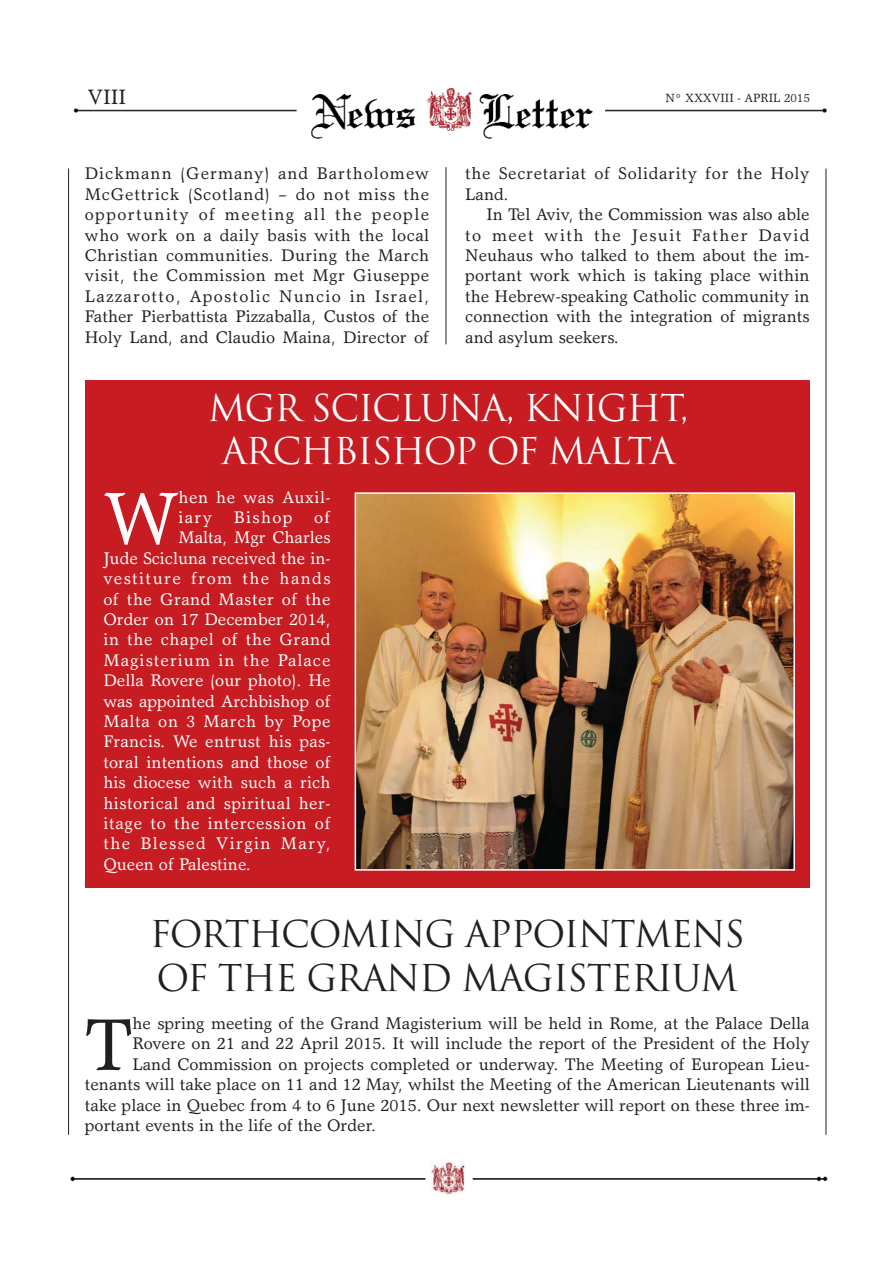
<style>
.page{position:relative;width:893px;height:1263px;background:#fff}
.page>*{position:absolute;margin:0;border:0;box-sizing:border-box;transform-origin:0 0}
.t1{font:73.65px "Garth Graphic";color:#fff}
.t2{font:73.65px "Garth Graphic";color:#231f20}
.t3{font:36px/43.5px "Trajan";letter-spacing:-.035em;color:#231f20}
.t4{font:36px/43.5px "Trajan";letter-spacing:-.035em;color:#fff;text-align:center}
.t5{font:21px "Garth Graphic";color:#231f20}
.t6{font:16.95px/20.4px "Garth Graphic";color:#231f20;text-align:justify}
.t7{font:16.95px "Garth Graphic";letter-spacing:.015em;color:#fff}
.t8{font:16.95px "Garth Graphic";letter-spacing:.04em;color:#fff}
.t9{font:16.95px "Garth Graphic";letter-spacing:.08em;color:#fff}
.t10{font:16.95px/20.4px "Garth Graphic";letter-spacing:.04em;color:#231f20}
.t11{font:16.95px/20.4px "Garth Graphic";letter-spacing:.035em;color:#fff}
.t12{font:16.95px "Garth Graphic";letter-spacing:.06em;color:#fff}
.t13{font:12px "Garth Graphic";color:#231f20}
</style>
<div class="page">
<div style="left:85px;top:380px;width:725px;height:507px;background:#c61c22"></div>
<hr style="left:68px;top:169px;width:1px;height:966px;background:#231f20">
<hr style="left:826px;top:169px;width:1px;height:966px;background:#231f20">
<img style="left:70px;top:1167px;width:758px;height:20px">
<img style="left:431px;top:1161px;width:35px;height:33px">
<img style="left:73px;top:87px;width:754px;height:52px">
<hr style="left:446px;top:167px;width:1px;height:177px;background:#231f20">
<img style="left:358px;top:495px;width:434px;height:373px">
<div style="left:355px;top:492px;width:440px;height:379px;border:2px solid #fff"></div>
<p class="t5" style="left:88px;top:89px;width:40px">VIII</p>
<p class="t13" style="left:666px;top:93px;width:146px">N° XXXVIII - APRIL 2015</p>
<p class="t6" style="left:85px;top:165px;width:346px">Dickmann (Germany) and Bartholomew McGettrick (Scotland) – do not miss the opportunity of meeting all the people who work on a daily basis with the local Christian communities. During the March visit, the Commission met Mgr Giuseppe Lazzarotto, Apostolic Nuncio in Israel, Father Pierbattista Pizzaballa, Custos of the Holy Land, and Claudio Maina, Director of</p>
<p class="t10" style="left:465px;top:165px;width:346px">the Secretariat of Solidarity for the Holy<br>Land.</p>
<p class="t6" style="left:465px;top:206px;width:346px;text-indent:21px">In Tel Aviv, the Commission was also able to meet with the Jesuit Father David Neuhaus who talked to them about the im&shy;portant work which is taking place within the Hebrew-speaking Catholic community in connection with the integration of migrants and asylum seekers.</p>
<h2 class="t4" style="left:208px;top:386px;width:482px">MGR SCICLUNA, KNIGHT,<br>ARCHBISHOP OF MALTA</h2>
<h1 class="t1" style="left:103px;top:490px;width:77px">W</h1>
<p class="t11" style="left:178px;top:488px;width:154px">hen he was Auxil&shy;iary</p>
<p class="t7" style="left:234px;top:511px;width:60px">Bishop</p>
<p class="t7" style="left:314px;top:511px;width:18px">of</p>
<p class="t7" style="left:178px;top:531px;width:154px">Malta, Mgr Charles</p>
<p class="t7" style="left:103px;top:552px;width:229px">Jude Scicluna received the in-</p>
<p class="t9" style="left:103px;top:572px;width:229px">vestiture from the hands</p>
<p class="t7" style="left:103px;top:592px;width:229px">of the Grand Master of the</p>
<p class="t7" style="left:103px;top:613px;width:229px">Order on 17 December 2014,</p>
<p class="t11" style="left:103px;top:631px;width:229px">in the chapel of the Grand</p>
<p class="t12" style="left:103px;top:654px;width:229px">Magisterium in the Palace</p>
<p class="t7" style="left:103px;top:674px;width:229px">Della Rovere (our photo). He</p>
<p class="t7" style="left:103px;top:694px;width:229px">was appointed Archbishop of</p>
<p class="t8" style="left:103px;top:715px;width:229px">Malta on 3 March by Pope</p>
<p class="t7" style="left:103px;top:735px;width:229px">Francis. We entrust his pas-</p>
<p class="t7" style="left:103px;top:756px;width:229px">toral intentions and those of</p>
<p class="t7" style="left:103px;top:776px;width:229px">his diocese with such a rich</p>
<p class="t7" style="left:103px;top:796px;width:229px">historical and spiritual her-</p>
<p class="t8" style="left:103px;top:817px;width:229px">itage to the intercession of</p>
<p class="t9" style="left:103px;top:837px;width:229px">the Blessed Virgin Mary,</p>
<p class="t7" style="left:103px;top:858px;width:149px">Queen of Palestine.</p>
<h2 class="t3" style="left:150px;top:913px;width:597px">FORTHCOMING APPOINTMENS<br>OF THE GRAND MAGISTERIUM</h2>
<h1 class="t2" style="left:85px;top:1017px;width:49px">T</h1>
<p class="t6" style="left:132px;top:1015px;width:679px">he spring meeting of the Grand Magisterium will be held in Rome, at the Palace Della</p>
<p class="t6" style="left:132px;top:1035px;width:679px">Rovere on 21 and 22 April 2015. It will include the report of the President of the Holy</p>
<p class="t6" style="left:132px;top:1055px;width:679px">Land Commission on projects completed or underway. The Meeting of European Lieu-</p>
<p class="t6" style="left:85px;top:1076px;width:726px">tenants will take place on 11 and 12 May, whilst the Meeting of the American Lieutenants will</p>
<p class="t6" style="left:85px;top:1096px;width:726px">take place in Quebec from 4 to 6 June 2015. Our next newsletter will report on these three im-</p>
<p class="t6" style="left:85px;top:1117px;width:293px">portant events in the life of the Order.</p>
</div>
